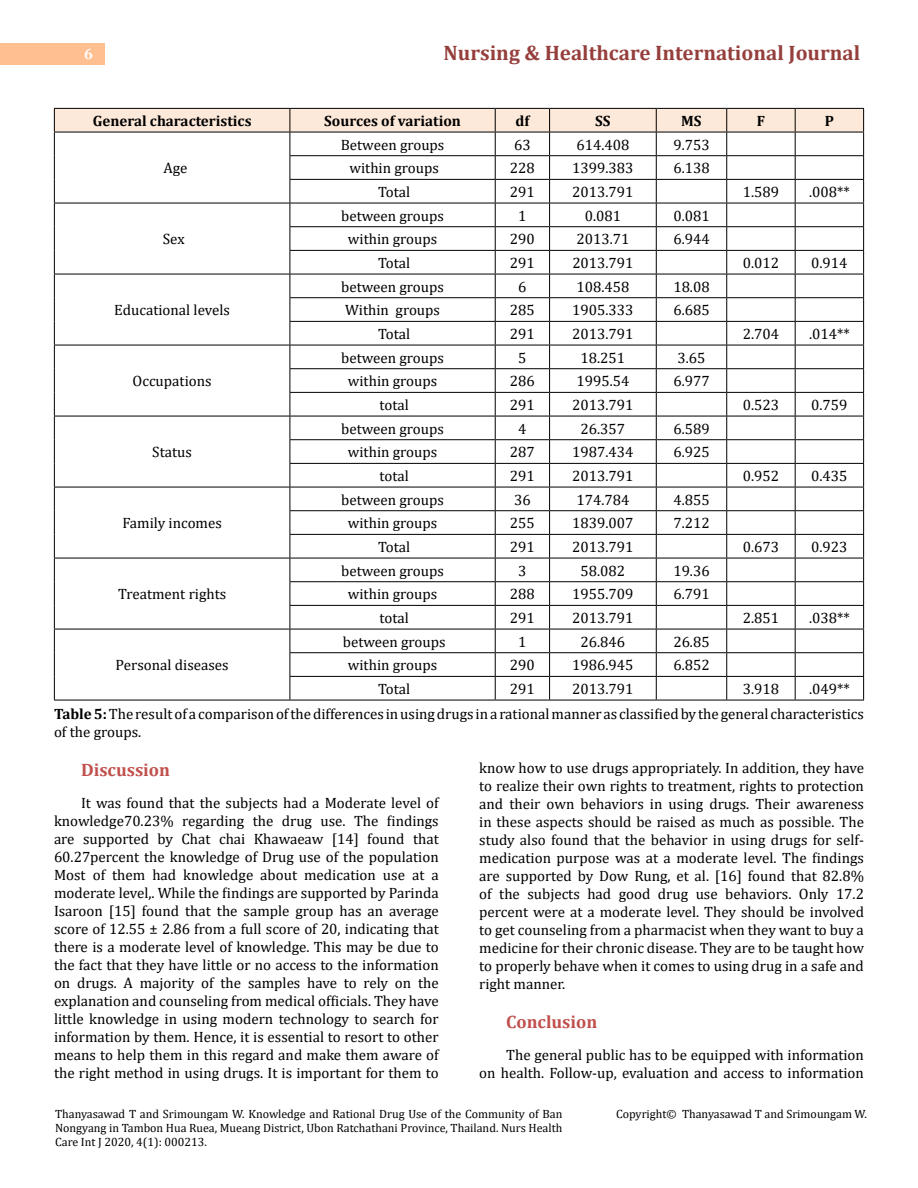
<style>
.page{position:relative;width:918px;height:1188px;background:#fff}
.page>*{position:absolute;margin:0;border:0;box-sizing:border-box;transform-origin:0 0}
.t1{font:700 21px "Cambria";color:#953f3c}
.t2{font:700 18px "Cambria";color:#c0504d}
.t3{font:15px/18px "Cambria";color:#010000;text-align:justify}
.t4{font:15px/25px "Cambria";color:#000}
.t5{font:700 15px "Cambria";color:#000}
.t6{font:700 15px "Cambria";color:#fff}
.t7{font:12px/14.4px "Cambria";color:#000;text-align:justify}
.s1{font-weight:700}
</style>
<div class="page">
<div style="left:0;top:43px;width:105px;height:21px;background:#ffbf91"></div>
<hr style="left:54px;top:700px;width:236px;height:1px;background:#000">
<svg style="left:54px;top:108px;width:810px;height:592px"></svg>
<hr style="left:290px;top:700px;width:205px;height:1px;background:#000">
<hr style="left:495px;top:700px;width:55px;height:1px;background:#000">
<hr style="left:550px;top:700px;width:106px;height:1px;background:#000">
<hr style="left:656px;top:700px;width:71px;height:1px;background:#000">
<hr style="left:727px;top:700px;width:68px;height:1px;background:#000">
<hr style="left:795px;top:700px;width:69px;height:1px;background:#000">
<p class="t6" style="left:84px;top:44px;width:10px">6</p>
<h1 class="t1" style="left:444px;top:38px;width:418px">Nursing &amp; Healthcare International Journal</h1>
<p class="t5" style="left:93px;top:110px;width:160px">General characteristics</p>
<p class="t5" style="left:324px;top:110px;width:138px">Sources of variation</p>
<p class="t5" style="left:515px;top:110px;width:15px">df</p>
<p class="t5" style="left:595px;top:110px;width:17px">SS</p>
<p class="t5" style="left:681px;top:110px;width:22px">MS</p>
<p class="t5" style="left:757px;top:110px;width:10px">F</p>
<p class="t5" style="left:825px;top:110px;width:11px">P</p>
<p class="t4" style="left:163px;top:156px;width:26px">Age</p>
<p class="t4" style="left:341px;top:132px;width:105px">Between groups</p>
<p class="t4" style="left:514px;top:132px;width:18px">63</p>
<p class="t4" style="left:576px;top:132px;width:54px">614.408</p>
<p class="t4" style="left:673px;top:132px;width:38px">9.753</p>
<p class="t4" style="left:350px;top:156px;width:91px">within groups</p>
<p class="t4" style="left:510px;top:156px;width:26px">228</p>
<p class="t4" style="left:572px;top:156px;width:63px">1399.383</p>
<p class="t4" style="left:673px;top:156px;width:38px">6.138</p>
<p class="t4" style="left:378px;top:179px;width:34px">Total</p>
<p class="t4" style="left:510px;top:179px;width:26px">291</p>
<p class="t4" style="left:572px;top:179px;width:63px">2013.791</p>
<p class="t4" style="left:743px;top:179px;width:38px">1.589</p>
<p class="t4" style="left:809px;top:179px;width:42px">.008**</p>
<p class="t4" style="left:163px;top:227px;width:23px">Sex</p>
<p class="t4" style="left:114px;top:298px;width:117px">Educational levels</p>
<p class="t4" style="left:133px;top:369px;width:80px">Occupations</p>
<p class="t4" style="left:152px;top:440px;width:41px">Status</p>
<p class="t4" style="left:122px;top:511px;width:101px">Family incomes</p>
<p class="t4" style="left:118px;top:582px;width:110px">Treatment rights</p>
<p class="t4" style="left:341px;top:203px;width:104px">between groups</p>
<p class="t4" style="left:518px;top:203px;width:10px">1</p>
<p class="t4" style="left:585px;top:203px;width:38px">0.081</p>
<p class="t4" style="left:673px;top:203px;width:38px">0.081</p>
<p class="t4" style="left:348px;top:227px;width:91px">within groups</p>
<p class="t4" style="left:510px;top:227px;width:26px">290</p>
<p class="t4" style="left:577px;top:227px;width:54px">2013.71</p>
<p class="t4" style="left:673px;top:227px;width:38px">6.944</p>
<p class="t4" style="left:378px;top:250px;width:34px">Total</p>
<p class="t4" style="left:510px;top:250px;width:26px">291</p>
<p class="t4" style="left:572px;top:250px;width:63px">2013.791</p>
<p class="t4" style="left:743px;top:250px;width:38px">0.012</p>
<p class="t4" style="left:811px;top:250px;width:38px">0.914</p>
<p class="t4" style="left:341px;top:274px;width:104px">between groups</p>
<p class="t4" style="left:518px;top:274px;width:10px">6</p>
<p class="t4" style="left:576px;top:274px;width:54px">108.458</p>
<p class="t4" style="left:673px;top:274px;width:38px">18.08</p>
<p class="t4" style="left:345px;top:298px;width:96px">Within groups</p>
<p class="t4" style="left:510px;top:298px;width:26px">285</p>
<p class="t4" style="left:572px;top:298px;width:63px">1905.333</p>
<p class="t4" style="left:673px;top:298px;width:38px">6.685</p>
<p class="t4" style="left:378px;top:321px;width:34px">Total</p>
<p class="t4" style="left:510px;top:321px;width:26px">291</p>
<p class="t4" style="left:572px;top:321px;width:63px">2013.791</p>
<p class="t4" style="left:743px;top:321px;width:38px">2.704</p>
<p class="t4" style="left:809px;top:321px;width:42px">.014**</p>
<p class="t4" style="left:341px;top:345px;width:104px">between groups</p>
<p class="t4" style="left:518px;top:345px;width:10px">5</p>
<p class="t4" style="left:581px;top:345px;width:46px">18.251</p>
<p class="t4" style="left:678px;top:345px;width:30px">3.65</p>
<p class="t4" style="left:348px;top:369px;width:91px">within groups</p>
<p class="t4" style="left:510px;top:369px;width:26px">286</p>
<p class="t4" style="left:576px;top:369px;width:54px">1995.54</p>
<p class="t4" style="left:673px;top:369px;width:38px">6.977</p>
<p class="t4" style="left:380px;top:392px;width:31px">total</p>
<p class="t4" style="left:510px;top:392px;width:26px">291</p>
<p class="t4" style="left:572px;top:392px;width:63px">2013.791</p>
<p class="t4" style="left:743px;top:392px;width:38px">0.523</p>
<p class="t4" style="left:811px;top:392px;width:38px">0.759</p>
<p class="t4" style="left:341px;top:416px;width:104px">between groups</p>
<p class="t4" style="left:518px;top:416px;width:10px">4</p>
<p class="t4" style="left:581px;top:416px;width:46px">26.357</p>
<p class="t4" style="left:673px;top:416px;width:38px">6.589</p>
<p class="t4" style="left:348px;top:440px;width:91px">within groups</p>
<p class="t4" style="left:510px;top:440px;width:26px">287</p>
<p class="t4" style="left:572px;top:440px;width:63px">1987.434</p>
<p class="t4" style="left:673px;top:440px;width:38px">6.925</p>
<p class="t4" style="left:380px;top:463px;width:31px">total</p>
<p class="t4" style="left:510px;top:463px;width:26px">291</p>
<p class="t4" style="left:572px;top:463px;width:63px">2013.791</p>
<p class="t4" style="left:743px;top:463px;width:38px">0.952</p>
<p class="t4" style="left:811px;top:463px;width:38px">0.435</p>
<p class="t4" style="left:341px;top:487px;width:104px">between groups</p>
<p class="t4" style="left:514px;top:487px;width:18px">36</p>
<p class="t4" style="left:576px;top:487px;width:54px">174.784</p>
<p class="t4" style="left:673px;top:487px;width:38px">4.855</p>
<p class="t4" style="left:348px;top:511px;width:91px">within groups</p>
<p class="t4" style="left:510px;top:511px;width:26px">255</p>
<p class="t4" style="left:572px;top:511px;width:63px">1839.007</p>
<p class="t4" style="left:673px;top:511px;width:38px">7.212</p>
<p class="t4" style="left:378px;top:534px;width:34px">Total</p>
<p class="t4" style="left:510px;top:534px;width:26px">291</p>
<p class="t4" style="left:572px;top:534px;width:63px">2013.791</p>
<p class="t4" style="left:743px;top:534px;width:38px">0.673</p>
<p class="t4" style="left:811px;top:534px;width:38px">0.923</p>
<p class="t4" style="left:341px;top:558px;width:104px">between groups</p>
<p class="t4" style="left:518px;top:558px;width:10px">3</p>
<p class="t4" style="left:581px;top:558px;width:46px">58.082</p>
<p class="t4" style="left:673px;top:558px;width:38px">19.36</p>
<p class="t4" style="left:348px;top:582px;width:91px">within groups</p>
<p class="t4" style="left:510px;top:582px;width:26px">288</p>
<p class="t4" style="left:572px;top:582px;width:63px">1955.709</p>
<p class="t4" style="left:673px;top:582px;width:38px">6.791</p>
<p class="t4" style="left:380px;top:605px;width:31px">total</p>
<p class="t4" style="left:510px;top:605px;width:26px">291</p>
<p class="t4" style="left:572px;top:605px;width:63px">2013.791</p>
<p class="t4" style="left:743px;top:605px;width:38px">2.851</p>
<p class="t4" style="left:809px;top:605px;width:42px">.038**</p>
<p class="t4" style="left:343px;top:629px;width:104px">between groups</p>
<p class="t4" style="left:518px;top:629px;width:10px">1</p>
<p class="t4" style="left:581px;top:629px;width:46px">26.846</p>
<p class="t4" style="left:673px;top:629px;width:38px">26.85</p>
<p class="t4" style="left:348px;top:653px;width:91px">within groups</p>
<p class="t4" style="left:510px;top:653px;width:26px">290</p>
<p class="t4" style="left:572px;top:653px;width:63px">1986.945</p>
<p class="t4" style="left:673px;top:653px;width:38px">6.852</p>
<p class="t4" style="left:378px;top:676px;width:34px">Total</p>
<p class="t4" style="left:510px;top:676px;width:26px">291</p>
<p class="t4" style="left:572px;top:676px;width:63px">2013.791</p>
<p class="t4" style="left:743px;top:676px;width:38px">3.918</p>
<p class="t4" style="left:116px;top:653px;width:115px">Personal diseases</p>
<p class="t4" style="left:54px;top:676px;width:812px;text-indent:755px">.049**<br><span class="s1">Table 5:</span> The result of a comparison of the differences in using drugs in a rational manner as classified by the general characteristics</p>
<p class="t4" style="left:54px;top:720px;width:89px">of the groups.</p>
<p class="t2" style="left:81px;top:757px;width:91px">Discussion</p>
<p class="t3" style="left:54px;top:794px;width:386px;text-indent:27px">It was found that the subjects had a Moderate level of knowledge70.23% regarding the drug use. The findings are supported by Chat chai Khawaeaw [14] found that 60.27percent the knowledge of Drug use of the population Most of them had knowledge about medication use at a moderate level,. While the findings are supported by Parinda Isaroon [15] found that the sample group has an average score of 12.55 ± 2.86 from a full score of 20, indicating that there is a moderate level of knowledge. This may be due to the fact that they have little or no access to the information on drugs. A majority of the samples have to rely on the explanation and counseling from medical officials. They have little knowledge in using modern technology to search for information by them. Hence, it is essential to resort to other means to help them in this regard and make them aware of the right method in using drugs. It is important for them to</p>
<p class="t3" style="left:479px;top:759px;width:386px">know how to use drugs appropriately. In addition, they have to realize their own rights to treatment, rights to protection and their own behaviors in using drugs. Their awareness in these aspects should be raised as much as possible. The study also found that the behavior in using drugs for self&shy;medication purpose was at a moderate level. The findings are supported by Dow Rung, et al. [16] found that 82.8% of the subjects had good drug use behaviors. Only 17.2 percent were at a moderate level. They should be involved to get counseling from a pharmacist when they want to buy a medicine for their chronic disease. They are to be taught how to properly behave when it comes to using drug in a safe and right manner.</p>
<p class="t2" style="left:506px;top:1009px;width:93px">Conclusion</p>
<p class="t3" style="left:479px;top:1046px;width:386px;text-align:right">The general public has to be equipped with information<br>on health. Follow-up, evaluation and access to information</p>
<p class="t7" style="left:55px;top:1106px;width:509px">Thanyasawad T and Srimoungam W. Knowledge and Rational Drug Use of the Community of Ban Nongyang in Tambon Hua Ruea, Mueang District, Ubon Ratchathani Province, Thailand. Nurs Health Care Int J 2020, 4(1): 000213.</p>
<p class="t7" style="left:616px;top:1106px;width:252px">Copyright© Thanyasawad T and Srimoungam W.</p>
</div>
